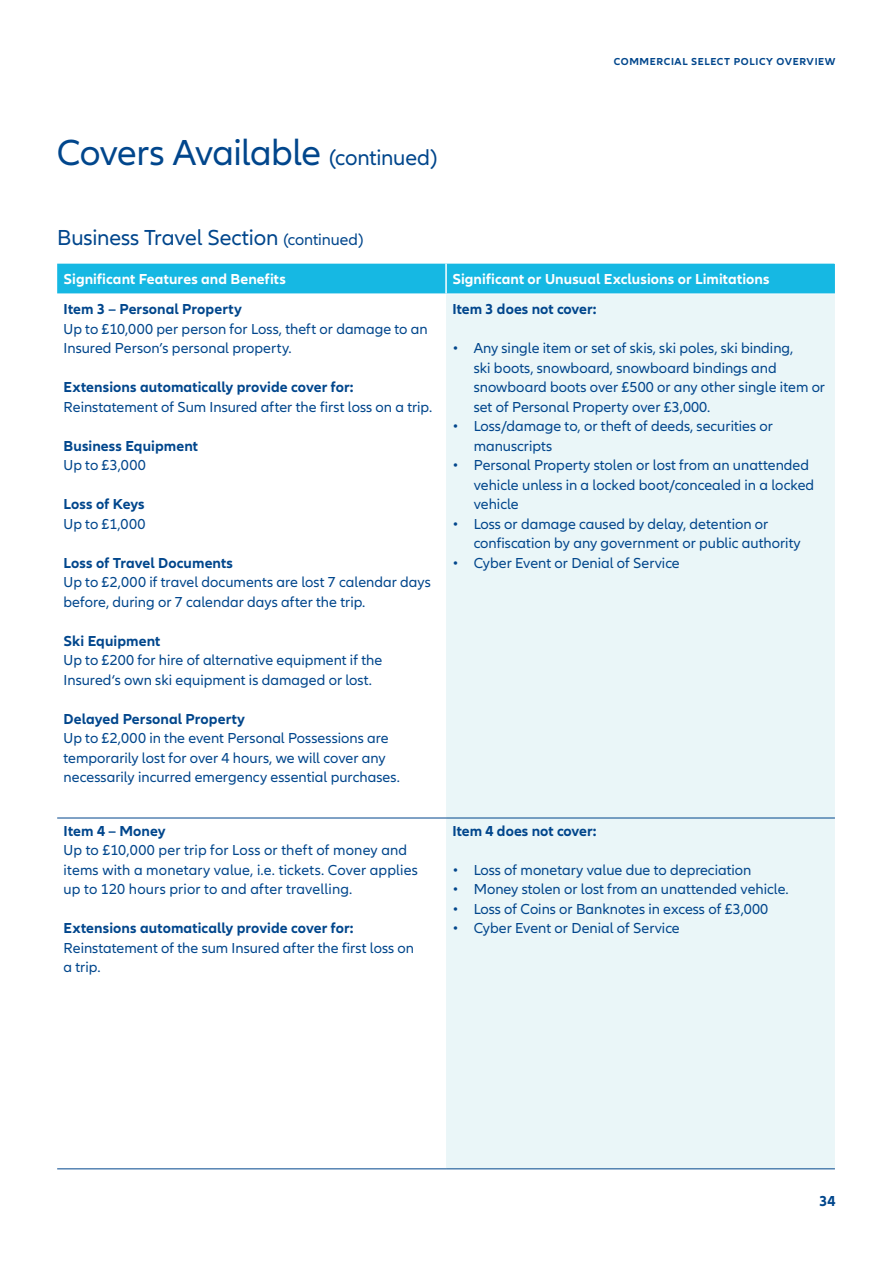
<style>
.page{position:relative;width:893px;height:1263px;background:#fff}
.page>*{position:absolute;margin:0;border:0;box-sizing:border-box;transform-origin:0 0}
.t1{font:37.5px "Allianz Neo";letter-spacing:-.015em;color:#01468c}
.Subheadline___CTA_15{font:22.5px "Allianz Neo";letter-spacing:-.005em;color:#01468c}
.Copy_10_13pt{font:15px/19.5px "Allianz Neo";color:#01468c}
.Copy_10_13pt-2{font:700 15px "Allianz Neo";letter-spacing:.005em;color:#01468c}
.Subhead_2_blue_bold{font:700 15px "Allianz Neo";letter-spacing:.005em;color:#fff}
.t2{font:700 10.5px "Allianz Neo";letter-spacing:.06em;color:#01468c}
.s1{font-size:22.5px}
.s2{font-size:16.5px}
</style>
<div class="page">
<div style="left:446px;top:294px;width:389px;height:874px;background:#eaf6f8"></div>
<hr style="left:57px;top:818px;width:389px;height:1px;background:#01468c">
<hr style="left:446px;top:818px;width:389px;height:1px;background:#01468c">
<hr style="left:57px;top:1168px;width:389px;height:1px;background:#01468c">
<hr style="left:446px;top:1168px;width:389px;height:1px;background:#01468c">
<div style="left:57px;top:264px;width:778px;height:29px;background:#16b8e3"></div>
<hr style="left:445px;top:264px;width:2px;height:29px;background:#fff">
<p class="t1" style="left:57px;top:132px;width:382px">Covers Available <span class="s1">(continued)</span></p>
<p class="t2" style="left:614px;top:56px;width:223px">COMMERCIAL SELECT POLICY OVERVIEW</p>
<p class="Subheadline___CTA_15" style="left:57px;top:224px;width:308px">Business Travel Section <span class="s2">(continued)</span></p>
<p class="Subhead_2_blue_bold" style="left:64px;top:271px;width:224px">Significant Features and Benefits</p>
<p class="Subhead_2_blue_bold" style="left:452px;top:271px;width:319px">Significant or Unusual Exclusions or Limitations</p>
<p class="Copy_10_13pt-2" style="left:64px;top:300px;width:180px">Item 3 – Personal Property</p>
<p class="Copy_10_13pt" style="left:64px;top:319px;width:366px">Up to £10,000 per person for Loss, theft or damage to an<br>Insured Person’s personal property.</p>
<p class="Copy_10_13pt-2" style="left:64px;top:378px;width:292px">Extensions automatically provide cover for:</p>
<p class="Copy_10_13pt" style="left:64px;top:397px;width:370px">Reinstatement of Sum Insured after the first loss on a trip.</p>
<p class="Copy_10_13pt-2" style="left:64px;top:437px;width:136px">Business Equipment</p>
<p class="Copy_10_13pt" style="left:64px;top:456px;width:84px">Up to £3,000</p>
<p class="Copy_10_13pt-2" style="left:64px;top:495px;width:83px">Loss of Keys</p>
<p class="Copy_10_13pt" style="left:64px;top:514px;width:84px">Up to £1,000</p>
<p class="Copy_10_13pt-2" style="left:64px;top:554px;width:171px">Loss of Travel Documents</p>
<p class="Copy_10_13pt" style="left:64px;top:573px;width:369px">Up to £2,000 if travel documents are lost 7 calendar days before, during or 7 calendar days after the trip.</p>
<p class="Copy_10_13pt-2" style="left:64px;top:632px;width:98px">Ski Equipment</p>
<p class="Copy_10_13pt" style="left:64px;top:651px;width:320px">Up to £200 for hire of alternative equipment if the<br>Insured‘s own ski equipment is damaged or lost.</p>
<p class="Copy_10_13pt-2" style="left:64px;top:710px;width:183px">Delayed Personal Property</p>
<p class="Copy_10_13pt" style="left:64px;top:729px;width:338px">Up to £2,000 in the event Personal Possessions are temporarily lost for over 4 hours, we will cover any necessarily incurred emergency essential purchases.</p>
<p class="Copy_10_13pt-2" style="left:64px;top:822px;width:104px">Item 4 – Money</p>
<p class="Copy_10_13pt" style="left:64px;top:841px;width:356px">Up to £10,000 per trip for Loss or theft of money and items with a monetary value, i.e. tickets. Cover applies up to 120 hours prior to and after travelling.</p>
<p class="Copy_10_13pt-2" style="left:64px;top:920px;width:292px">Extensions automatically provide cover for:</p>
<p class="Copy_10_13pt" style="left:64px;top:938px;width:352px">Reinstatement of the sum Insured after the first loss on a trip.</p>
<p class="Copy_10_13pt-2" style="left:452px;top:300px;width:146px">Item 3 does not cover:</p>
<p class="Copy_10_13pt" style="left:474px;top:339px;width:353px;text-indent:-21px">• Any single item or set of skis, ski poles, ski binding,<br>ski boots, snowboard, snowboard bindings and snowboard boots over £500 or any other single item or set of Personal Property over £3,000.</p>
<p class="Copy_10_13pt" style="left:474px;top:417px;width:301px;text-indent:-21px">• Loss/damage to, or theft of deeds, securities or manuscripts</p>
<p class="Copy_10_13pt" style="left:474px;top:456px;width:342px;text-indent:-21px">• Personal Property stolen or lost from an unattended vehicle unless in a locked boot/concealed in a locked vehicle</p>
<p class="Copy_10_13pt" style="left:474px;top:514px;width:328px;text-indent:-21px">• Loss or damage caused by delay, detention or confiscation by any government or public authority</p>
<p class="Copy_10_13pt" style="left:452px;top:553px;width:229px">• Cyber Event or Denial of Service</p>
<p class="Copy_10_13pt-2" style="left:452px;top:822px;width:146px">Item 4 does not cover:</p>
<p class="Copy_10_13pt" style="left:452px;top:860px;width:301px">• Loss of monetary value due to depreciation</p>
<p class="Copy_10_13pt" style="left:452px;top:880px;width:338px">• Money stolen or lost from an unattended vehicle.</p>
<p class="Copy_10_13pt" style="left:452px;top:899px;width:317px">• Loss of Coins or Banknotes in excess of £3,000</p>
<p class="Copy_10_13pt" style="left:452px;top:919px;width:229px">• Cyber Event or Denial of Service</p>
<p class="Copy_10_13pt-2" style="left:819px;top:1192px;width:18px">34</p>
</div>
